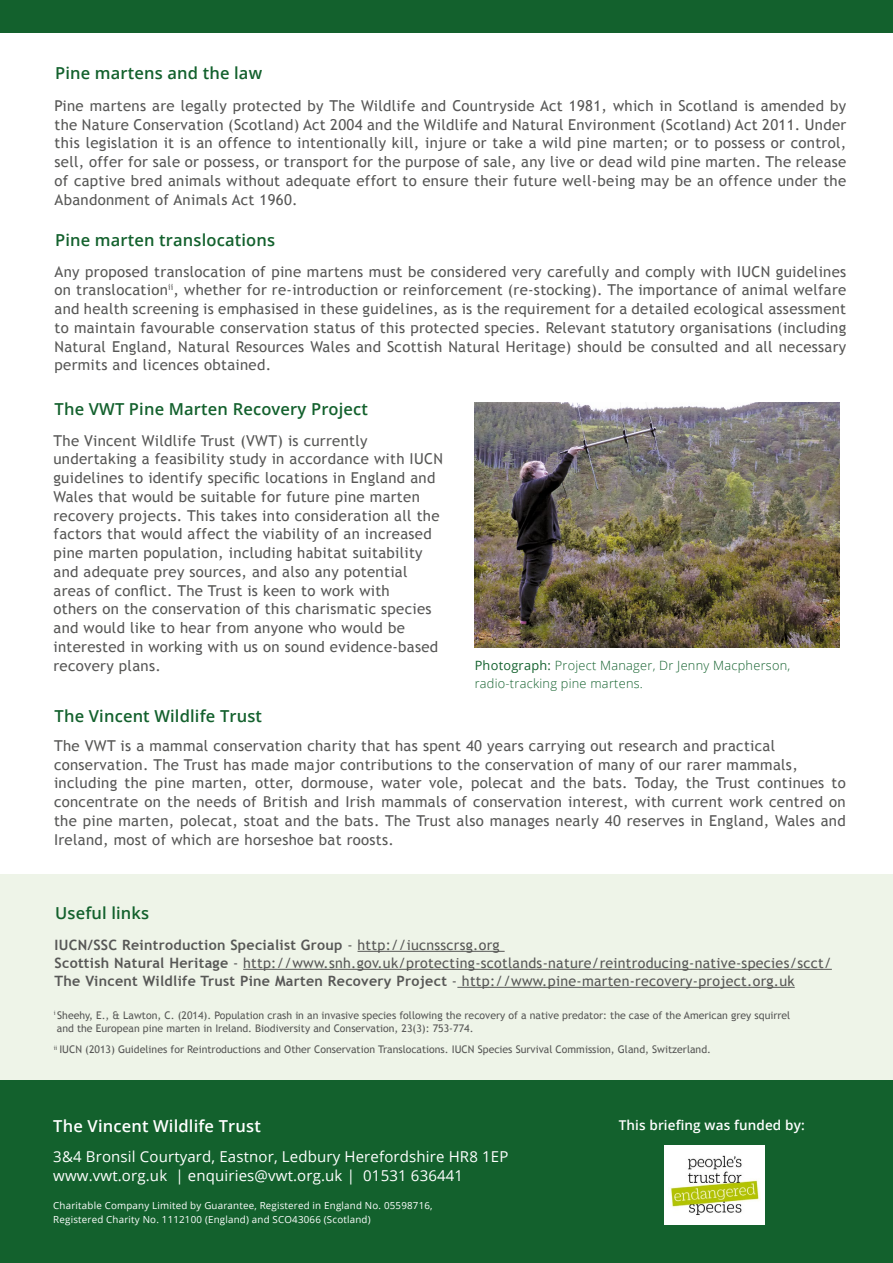
<style>
.page{position:relative;width:893px;height:1263px;background:#fff}
.page>*{position:absolute;margin:0;border:0;box-sizing:border-box;transform-origin:0 0}
.t1{font:600 16.5px "Open Sans";letter-spacing:.01em;color:#13612d}
.t2{font:600 16.5px "Open Sans";letter-spacing:.01em;color:#fff}
.t3{font:15px/18.8px "Trebuchet MS";letter-spacing:.02em;color:#575756}
.t4{font:15px/19.5px "Open Sans";letter-spacing:.01em;color:#fff}
.t5{font:14.25px/18px "Trebuchet MS";letter-spacing:.02em;color:#575756}
.t6{font:600 13.5px "Open Sans";letter-spacing:.01em;color:#fff}
.t7{font:300 12.75px/18px "Open Sans";letter-spacing:.02em;color:#13612d}
.t8{font:10.5px/12.6px "Trebuchet MS";color:#575756}
.t9{font:9.75px/13.5px "Open Sans";letter-spacing:.02em;color:#fff}
.s1{font-weight:400}
.s2{font-weight:700}
</style>
<div class="page">
<div style="left:0;top:875px;width:893px;height:205px;background:#eef4e8"></div>
<hr style="left:358px;top:951px;width:147px;height:1px;background:#575756">
<hr style="left:243px;top:969px;width:589px;height:1px;background:#575756">
<hr style="left:457px;top:987px;width:338px;height:1px;background:#575756">
<img style="left:475px;top:403px;width:364px;height:244px">
<div style="left:0;top:1080px;width:893px;height:183px;background:#13612d"></div>
<div style="left:0;top:0;width:893px;height:33px;background:#13612d"></div>
<div style="left:664px;top:1146px;width:101px;height:79px;background:#fff"></div>
<img style="left:670px;top:1155px;width:90px;height:60px">
<p class="t1" style="left:55px;top:62px;width:209px">Pine martens and the law</p>
<p class="t3" style="left:55px;top:96px;width:793px;text-align:justify">Pine martens are legally protected by The Wildlife and Countryside Act 1981, which in Scotland is amended by the Nature Conservation (Scotland) Act 2004 and the Wildlife and Natural Environment (Scotland) Act 2011. Under this legislation it is an offence to intentionally kill, injure or take a wild pine marten; or to possess or control, sell, offer for sale or possess, or transport for the purpose of sale, any live or dead wild pine marten. The release of captive bred animals without adequate effort to ensure their future well-being may be an offence under the Abandonment of Animals Act 1960.</p>
<p class="t1" style="left:55px;top:229px;width:222px">Pine marten translocations</p>
<p class="t3" style="left:55px;top:262px;width:793px;text-align:justify">Any proposed translocation of pine martens must be considered very carefully and comply with IUCN guidelines on translocation<sup>ii</sup>, whether for re-introduction or reinforcement (re-stocking). The importance of animal welfare and health screening is emphasised in these guidelines, as is the requirement for a detailed ecological assessment to maintain favourable conservation status of this protected species. Relevant statutory organisations (including Natural England, Natural Resources Wales and Scottish Natural Heritage) should be consulted and all necessary permits and licences obtained.</p>
<p class="t1" style="left:55px;top:398px;width:315px">The VWT Pine Marten Recovery Project</p>
<p class="t3" style="left:53px;top:431px;width:391px">The Vincent Wildlife Trust (VWT) is currently undertaking a feasibility study in accordance with IUCN guidelines to identify specific locations in England and Wales that would be suitable for future pine marten recovery projects. This takes into consideration all the factors that would affect the viability of an increased pine marten population, including habitat suitability and adequate prey sources, and also any potential areas of conflict. The Trust is keen to work with<br>others on the conservation of this charismatic species and would like to hear from anyone who would be interested in working with us on sound evidence-based recovery plans.</p>
<p class="t7" style="left:475px;top:656px;width:317px"><span class="s1">Photograph:</span> Project Manager, Dr Jenny Macpherson, radio-tracking pine martens.</p>
<p class="t1" style="left:55px;top:704px;width:209px">The Vincent Wildlife Trust</p>
<p class="t3" style="left:54px;top:736px;width:793px">The VWT is a mammal conservation charity that has spent 40 years carrying out research and practical conservation. The Trust has made major contributions to the conservation of many of our rarer mammals, including the pine marten, otter, dormouse, water vole, polecat and the bats. Today, the Trust continues to concentrate on the needs of British and Irish mammals of conservation interest, with current work centred on the pine marten, polecat, stoat and the bats. The Trust also manages nearly 40 reserves in England, Wales and Ireland, most of which are horseshoe bat roosts.</p>
<p class="t1" style="left:55px;top:901px;width:96px">Useful links</p>
<p class="t5" style="left:55px;top:936px;width:779px"><span class="s2">IUCN/SSC Reintroduction Specialist Group</span> - http://iucnsscrsg.org<br><span class="s2">Scottish Natural Heritage</span> - http://www.snh.gov.uk/protecting-scotlands-nature/reintroducing-native-species/scct/<br><span class="s2">The Vincent Wildlife Trust Pine Marten Recovery Project</span> - http://www.pine-marten-recovery-project.org.uk</p>
<p class="t8" style="left:57px;top:1009px;width:735px;text-indent:-3px"><sup>i</sup> Sheehy, E., &amp; Lawton, C. (2014). Population crash in an invasive species following the recovery of a native predator: the case of the American grey squirrel and the European pine marten in Ireland. Biodiversity and Conservation, 23(3): 753-774.</p>
<p class="t8" style="left:54px;top:1043px;width:659px"><sup>ii</sup> IUCN (2013) Guidelines for Reintroductions and Other Conservation Translocations. IUCN Species Survival Commission, Gland, Switzerland.</p>
<p class="t2" style="left:53px;top:1114px;width:209px">The Vincent Wildlife Trust</p>
<p class="t4" style="left:53px;top:1146px;width:457px">3&amp;4 Bronsil Courtyard, Eastnor, Ledbury Herefordshire HR8 1EP www.vwt.org.uk | enquiries@vwt.org.uk | 01531 636441</p>
<p class="t9" style="left:53px;top:1198px;width:381px">Charitable Company Limited by Guarantee, Registered in England No. 05598716,<br>Registered Charity No. 1112100 (England) and SCO43066 (Scotland)</p>
<p class="t6" style="left:619px;top:1116px;width:188px">This briefing was funded by:</p>
</div>
